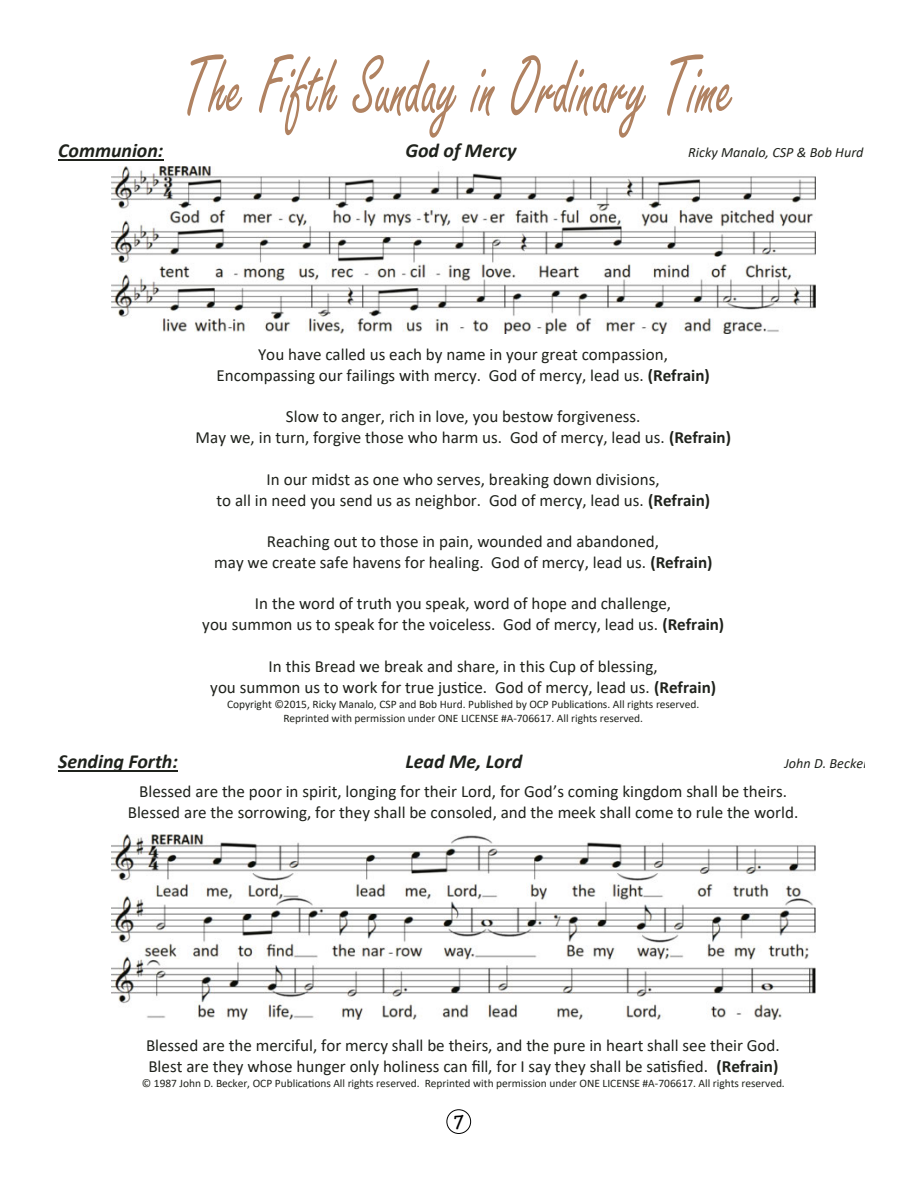
<style>
.page{position:relative;width:918px;height:1188px;background:#fff}
.page>*{position:absolute;margin:0;border:0;box-sizing:border-box;transform-origin:0 0}
.t1{font:88.95px "Freestyle Script";color:#b08261;scale:.67 1}
.t2{font:700 condensed 21px "Tekton Pro";color:#000}
.t3{font:italic 700 19.95px "Cbhcpv Calibri";color:#1f221c}
.t4{font:17.1px/20.9px "Ynvwbp Calibri";color:#1f221c;text-align:center}
.t5{font:17.1px "Ggmtpj Calibri";color:#1f221c}
.t6{font:italic 14.1px "Qflbcb Calibri";letter-spacing:.005em;color:#1f221c}
.t7{font:11.4px/13.8px "Ggmtpj Calibri";letter-spacing:-.005em;color:#1f221c;text-align:center}
.s1{font-family:"Wxpgdm Calibri";font-weight:700}
.s2{font-family:"Qtfjvl Calibri"}
.s3{font-family:"Dbxvkl Calibri"}
.s4{font-family:"Ynvwbp Calibri"}
</style>
<div class="page">
<div style="left:447px;top:1110px;width:24px;height:24px;border:1px solid #000;border-radius:50%"></div>
<hr style="left:58px;top:159px;width:105px;height:2px;background:#1f221c">
<hr style="left:58px;top:770px;width:120px;height:2px;background:#1f221c">
<img style="left:111px;top:166px;width:704px;height:168px">
<img style="left:111px;top:835px;width:704px;height:185px">
<h1 class="t1" style="left:183px;top:39px;width:825px">The Fifth Sunday in Ordinary Time</h1>
<p class="t3" style="left:58px;top:136px;width:107px">Communion:</p>
<p class="t3" style="left:405px;top:136px;width:113px">God of Mercy</p>
<p class="t6" style="left:688px;top:143px;width:177px">Ricky Manalo, CSP &amp; Bob Hurd</p>
<p class="t4" style="left:217px;top:343px;width:495px">You have called us each by name in your great compassion,<br>Encompassing our failings with mercy. God of mercy, lead us. <span class="s1">(Refrain)</span></p>
<p class="t4" style="left:196px;top:406px;width:537px">Slow to anger, rich in love, you bestow forgiveness.<br>May we, in turn, forgive those who harm us. God of mercy, lead us. <span class="s1">(Refrain)</span></p>
<p class="t4" style="left:216px;top:468px;width:495px">In our midst as one who serves, breaking down divisions,<br>to all in need you send us as neighbor. God of mercy, lead us. <span class="s1">(Refrain)</span></p>
<p class="t4" style="left:214px;top:531px;width:500px">Reaching out to those in pain, wounded and abandoned,<br>may we create safe havens for healing. God of mercy, lead us. <span class="s1">(Refrain)</span></p>
<p class="t4" style="left:202px;top:593px;width:523px">In the word of truth you speak, word of hope and challenge,<br>you summon us to speak for the voiceless. God of mercy, lead us. <span class="s1">(Refrain)</span></p>
<p class="t4" style="left:269px;top:656px;width:391px">In this Bread we break and share, in this Cup of blessing,</p>
<p class="t5" style="left:210px;top:675px;width:507px">you summon us to work for true justice. God of mercy, lead us. <span class="s1">(Refrain)</span></p>
<p class="t7" style="left:227px;top:697px;width:474px">Copyright ©2015, Ricky Manalo, CSP and Bob Hurd. Published by OCP Publications. All rights reserved.<br>Reprinted with permission under ONE LICENSE #A<span class="s2">-</span>706617. All rights reserved.</p>
<p class="t3" style="left:58px;top:748px;width:121px">Sending Forth:</p>
<p class="t3" style="left:406px;top:748px;width:118px">Lead Me, Lord</p>
<p class="t6" style="left:785px;top:754px;width:85px">John D. Becker</p>
<p class="t4" style="left:128px;top:780px;width:672px">Blessed are the poor in spirit, longing for their Lord, for God<span class="s3">’</span>s coming kingdom shall be theirs.<br>Blessed are the sorrowing, for they shall be consoled, and the meek shall come to rule the world.</p>
<p class="t4" style="left:146px;top:1035px;width:635px">Blessed are the merciful, for mercy shall be theirs, and the pure in heart shall see their God.</p>
<p class="t5" style="left:148px;top:1054px;width:631px">Blest are they whose hunger only holiness can fill, for I say they shall be satisfied. <span class="s1">(Refrain)</span></p>
<p class="t7" style="left:142px;top:1076px;width:645px">© 1987 John D. Becker, OCP Publications All rights reserved. Reprinted with permission under ONE LICENSE #A<span class="s2">-</span>706617. All rights <span class="s4">reserved.</span></p>
<p class="t2" style="left:453px;top:1110px;width:12px">7</p>
</div>
